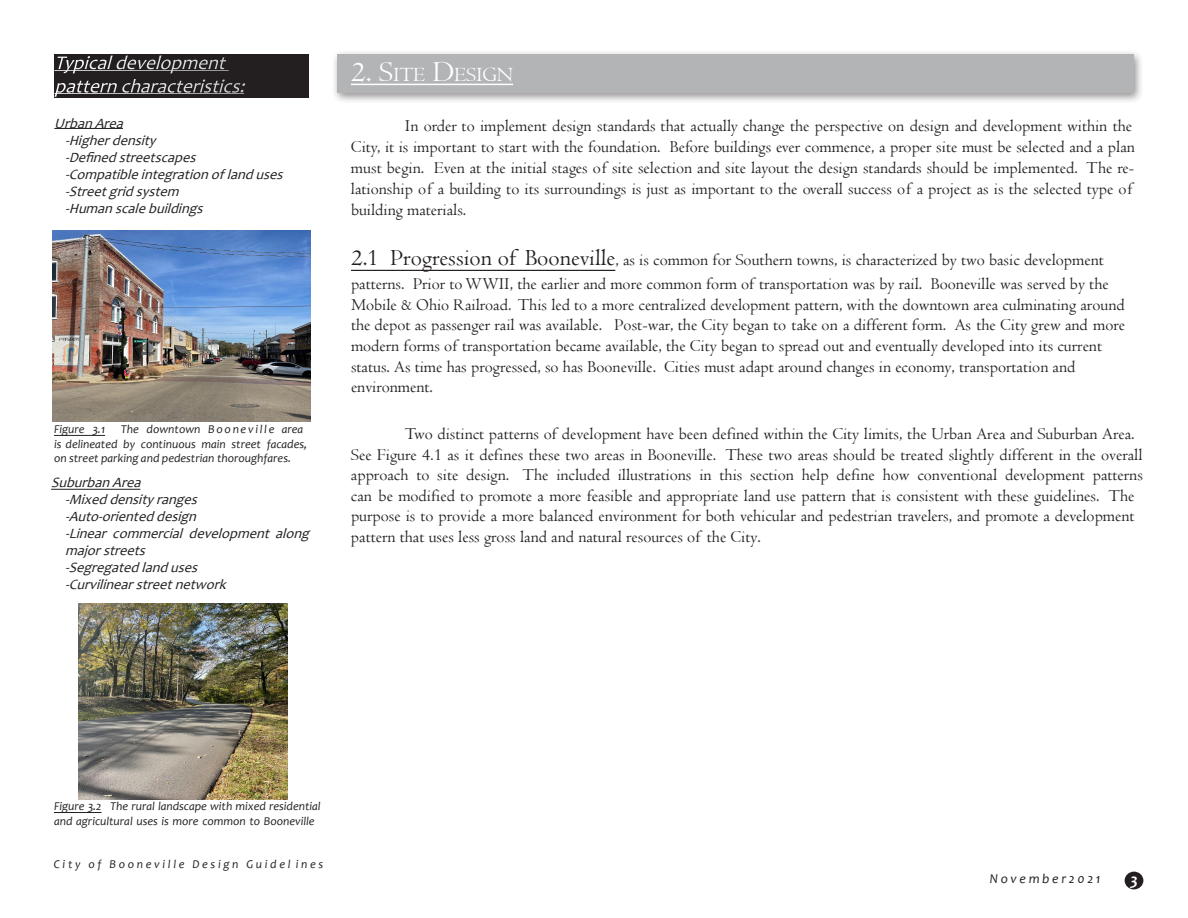
<style>
.page{position:relative;width:1188px;height:918px;background:#fff}
.page>*{position:absolute;margin:0;border:0;box-sizing:border-box;transform-origin:0 0}
.t1{font:21px "Centaur";color:#fff}
.t2{font:italic 19.5px/23.4px "Candara";color:#fff}
.t3{font:17.25px/20.7px "Centaur";color:#231f20}
.t4{font:italic 700 16.5px "Candara";color:#fff}
.t5{font:italic 14.25px/17.1px "Candara";color:#231f20}
.t6{font:italic 13.5px "Candara";letter-spacing:.2em;color:#231f20}
.t7{font:italic 12px/14.4px "Candara";color:#231f20}
.t8{font:italic 12px "Candara";letter-spacing:.225em;color:#231f20}
.s1{font-size:30px}
.s2{font-size:24px}
.s3{font-family:"Garamond";font-size:24px}
.s4{font-family:"Garamond"}
</style>
<div class="page">
<div style="left:1125px;top:872px;width:18px;height:17px;background:#231f20;border-radius:50%"></div>
<div style="left:331px;top:49px;width:819px;height:61px;background:#231f20;opacity:.5"></div>
<div style="left:338px;top:55px;width:796px;height:38px;background:#b2b4b6"></div>
<div style="left:54px;top:55px;width:255px;height:43px;background:#231f20"></div>
<hr style="left:351px;top:84px;width:162px;height:1px;background:#fff">
<hr style="left:351px;top:270px;width:264px;height:1px;background:#231f20">
<hr style="left:54px;top:70px;width:175px;height:1px;background:#fff">
<hr style="left:54px;top:93px;width:190px;height:1px;background:#fff">
<hr style="left:54px;top:128px;width:69px;height:1px;background:#231f20">
<img style="left:52px;top:231px;width:258px;height:191px">
<img style="left:79px;top:604px;width:209px;height:195px">
<hr style="left:51px;top:489px;width:89px;height:1px;background:#231f20">
<hr style="left:54px;top:435px;width:51px;height:1px;background:#231f20">
<hr style="left:54px;top:812px;width:48px;height:1px;background:#231f20">
<p class="t2" style="left:54px;top:51px;width:198px">Typicaldevelopment patterncharacteristics:</p>
<p class="t5" style="left:65px;top:114px;width:224px;text-indent:-11px">UrbanArea<br>-Higherdensity -Definedstreetscapes -Compatibleintegrationoflanduses -Streetgridsystem -Humanscalebuildings</p>
<p class="t7" style="left:54px;top:422px;width:255px;text-indent:67px">The downtown Booneville area is delineated by continuous main street facades, on street parking and pedestrian thoroughfares.</p>
<p class="t5" style="left:51px;top:473px;width:95px">SuburbanArea</p>
<p class="t7" style="left:54px;top:422px;width:53px">Figure 3.1</p>
<p class="t5" style="left:65px;top:491px;width:250px">-Mixeddensityranges -Auto-orienteddesign<br>-Linear commercial development along majorstreets<br>-Segregatedlanduses -Curvilinearstreetnetwork</p>
<p class="t1" style="left:351px;top:62px;width:164px"><span class="s1">2. S</span>ITE <span class="s1">D</span>ESIGN</p>
<p class="t3" style="left:351px;top:115px;width:785px;text-indent:54px">In order to implement design standards that actually change the perspective on design and development within the City, it is important to start with the foundation. Before buildings ever commence, a proper site must be selected and a plan must begin. Even at the initial stages of site selection and site layout the design standards should be implemented. The re&shy;lationship of a building to its surroundings is just as important to the overall success of a project as is the selected type of building materials.</p>
<p class="t3" style="left:351px;top:248px;width:759px;line-height:23.5px"><span class="s2">2.</span><span class="s3">1</span> <span class="s2">Progression of Booneville</span>, as is common for Southern towns, is characterized by two basic development patterns. Prior to WWII, the earlier and more common form of transportation was by rail. Booneville was served by the</p>
<p class="t3" style="left:351px;top:294px;width:776px">Mobile &amp; Ohio Railroad. This led to a more centralized development pattern, with the downtown area culminating around the depot as passenger rail was available. Post-war, the City began to take on a different form. As the City grew and more modern forms of transportation became available, the City began to spread out and eventually developed into its current status. As time has progressed, so has Booneville. Cities must adapt around changes in economy, transportation and environment.</p>
<p class="t3" style="left:351px;top:423px;width:793px;text-indent:54px">Two distinct patterns of development have been defined within the City limits, the Urban Area and Suburban Area.<br>See Figure <span class="s4">4.1</span> as it defines these two areas in Booneville. These two areas should be treated slightly different in the overall approach to site design. The included illustrations in this section help define how conventional development patterns can be modified to promote a more feasible and appropriate land use pattern that is consistent with these guidelines. The purpose is to provide a more balanced environment for both vehicular and pedestrian travelers, and promote a development pattern that uses less gross land and natural resources of the City.</p>
<p class="t7" style="left:54px;top:799px;width:268px">Figure 3.2 The rural landscape with mixed residential and agricultural uses is more common to Booneville</p>
<p class="t8" style="left:54px;top:856px;width:271px">City of Booneville Design Guidel ines</p>
<p class="t6" style="left:990px;top:870px;width:112px">November2021</p>
<p class="t4" style="left:1130px;top:869px;width:9px">3</p>
</div>
